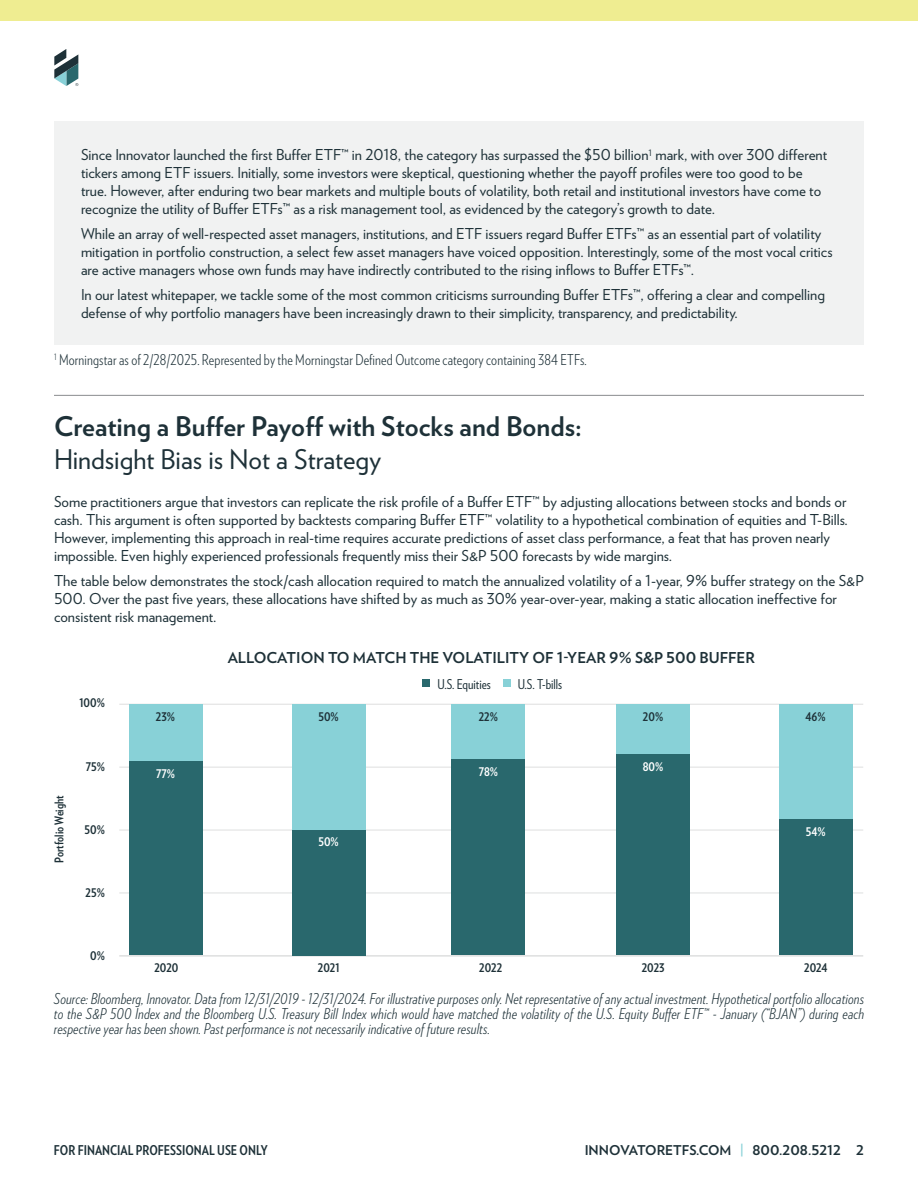
<style>
.page{position:relative;width:918px;height:1188px;background:#fff}
.page>*{position:absolute;margin:0;border:0;box-sizing:border-box;transform-origin:0 0}
.t1{font:700 27px "Verlag";color:#1e3138}
.t2{font:27px "Verlag";color:#1e3138}
.t3{font:15px/18px "Verlag";color:#1e3138}
.t4{font:italic 300 15px/15px "Verlag Condensed";letter-spacing:.01em;color:#1e3138;text-align:justify}
.t5{font:300 15px "Verlag Condensed";letter-spacing:.01em;color:#1e3138}
.t6{font:700 15px "Verlag";color:#1e3138}
.t7{font:700 13.5px "Verlag Condensed";color:#1e3138}
.t8{font:700 13.5px "Verlag";color:#1e3138}
.t9{font:13.5px "Verlag Condensed";color:#1e3138}
.t10{font:700 12px "Verlag Condensed";color:#1e3138}
.t11{font:700 12px "Verlag Condensed";color:#fff}
.s1{color:#88d1d7}
</style>
<div class="page">
<svg style="left:54px;top:49px;width:24px;height:37px"></svg>
<div style="left:0;top:0;width:918px;height:20px;background:#efed91"></div>
<hr style="left:54px;top:395px;width:810px;height:1px;background:#8a8c8e">
<div style="left:54px;top:122px;width:810px;height:223px;background:#f1f2f2"></div>
<div style="left:423px;top:680px;width:7px;height:7px;background:#29686d"></div>
<div style="left:503px;top:680px;width:7px;height:7px;background:#88d1d7"></div>
<hr style="left:119px;top:704px;width:744px;height:1px;background:#dedfdf">
<hr style="left:119px;top:767px;width:744px;height:1px;background:#dedfdf">
<hr style="left:119px;top:893px;width:744px;height:1px;background:#dedfdf">
<hr style="left:119px;top:830px;width:744px;height:1px;background:#dedfdf">
<hr style="left:119px;top:955px;width:744px;height:2px;background:#dedfdf">
<div style="left:129px;top:704px;width:73px;height:65px;background:#88d1d7"></div>
<div style="left:292px;top:704px;width:74px;height:126px;background:#88d1d7"></div>
<div style="left:451px;top:704px;width:74px;height:126px;background:#88d1d7"></div>
<div style="left:616px;top:704px;width:74px;height:126px;background:#88d1d7"></div>
<div style="left:779px;top:704px;width:74px;height:126px;background:#88d1d7"></div>
<div style="left:129px;top:762px;width:73px;height:193px;background:#29686d"></div>
<div style="left:292px;top:830px;width:74px;height:125px;background:#29686d"></div>
<div style="left:451px;top:759px;width:74px;height:196px;background:#29686d"></div>
<div style="left:616px;top:754px;width:74px;height:201px;background:#29686d"></div>
<div style="left:779px;top:820px;width:74px;height:135px;background:#29686d"></div>
<p class="t3" style="left:81px;top:145px;width:748px">Since Innovator launched the first Buffer ETF™ in 2018, the category has surpassed the $50 billion<sup>1</sup> mark, with over 300 different tickers among ETF issuers. Initially, some investors were skeptical, questioning whether the payoff profiles were too good to be true. However, after enduring two bear markets and multiple bouts of volatility, both retail and institutional investors have come to recognize the utility of Buffer ETFs™ as a risk management tool, as evidenced by the category’s growth to date.</p>
<p class="t3" style="left:81px;top:224px;width:753px">While an array of well-respected asset managers, institutions, and ETF issuers regard Buffer ETFs™ as an essential part of volatility mitigation in portfolio construction, a select few asset managers have voiced opposition. Interestingly, some of the most vocal critics are active managers whose own funds may have indirectly contributed to the rising inflows to Buffer ETFs™.</p>
<p class="t3" style="left:81px;top:285px;width:746px">In our latest whitepaper, we tackle some of the most common criticisms surrounding Buffer ETFs™, offering a clear and compelling defense of why portfolio managers have been increasingly drawn to their simplicity, transparency, and predictability.</p>
<p class="t5" style="left:54px;top:350px;width:534px"><sup>1</sup> Morningstar as of 2/28/2025. Represented by the Morningstar Defined Outcome category containing 384 ETFs.</p>
<h1 class="t1" style="left:54px;top:405px;width:529px">Creating a Buffer Payoff with Stocks and Bonds:</h1>
<h1 class="t2" style="left:54px;top:439px;width:329px">Hindsight Bias is Not a Strategy</h1>
<p class="t3" style="left:54px;top:492px;width:795px">Some practitioners argue that investors can replicate the risk profile of a Buffer ETF™ by adjusting allocations between stocks and bonds or cash. This argument is often supported by backtests comparing Buffer ETF™ volatility to a hypothetical combination of equities and T-Bills.<br>However, implementing this approach in real-time requires accurate predictions of asset class performance, a feat that has proven nearly impossible. Even highly experienced professionals frequently miss their S&amp;P 500 forecasts by wide margins.</p>
<p class="t3" style="left:54px;top:570px;width:811px">The table below demonstrates the stock/cash allocation required to match the annualized volatility of a 1-year, 9% buffer strategy on the S&amp;P<br>500. Over the past five years, these allocations have shifted by as much as 30% year-over-year, making a static allocation ineffective for consistent risk management.</p>
<p class="t6" style="left:228px;top:646px;width:529px">ALLOCATION TO MATCH THE VOLATILITY OF 1-YEAR 9% S&amp;P 500 BUFFER</p>
<p class="t10" style="left:79px;top:694px;width:27px">100%</p>
<p class="t10" style="left:50px;top:863px;width:69px;rotate:-90deg">Portfolio Weight</p>
<p class="t10" style="left:86px;top:757px;width:21px">75%</p>
<p class="t10" style="left:85px;top:821px;width:22px">50%</p>
<p class="t10" style="left:86px;top:884px;width:21px">25%</p>
<p class="t10" style="left:90px;top:947px;width:16px">0%</p>
<p class="t9" style="left:437px;top:674px;width:55px">U.S. Equities</p>
<p class="t9" style="left:518px;top:674px;width:46px">U.S. T-bills</p>
<p class="t10" style="left:156px;top:707px;width:21px">23%</p>
<p class="t10" style="left:318px;top:707px;width:22px">50%</p>
<p class="t10" style="left:479px;top:707px;width:21px">22%</p>
<p class="t10" style="left:643px;top:707px;width:22px">20%</p>
<p class="t10" style="left:806px;top:707px;width:22px">46%</p>
<p class="t11" style="left:156px;top:765px;width:20px">77%</p>
<p class="t11" style="left:318px;top:833px;width:22px">50%</p>
<p class="t11" style="left:479px;top:762px;width:21px">78%</p>
<p class="t11" style="left:643px;top:758px;width:22px">80%</p>
<p class="t11" style="left:806px;top:823px;width:21px">54%</p>
<p class="t10" style="left:154px;top:959px;width:26px">2020</p>
<p class="t10" style="left:318px;top:959px;width:23px">2021</p>
<p class="t10" style="left:479px;top:959px;width:24px">2022</p>
<p class="t10" style="left:642px;top:959px;width:24px">2023</p>
<p class="t10" style="left:804px;top:959px;width:25px">2024</p>
<p class="t4" style="left:54px;top:990px;width:812px">Source: Bloomberg, Innovator. Data from 12/31/2019 - 12/31/2024. For illustrative purposes only. Net representative of any actual investment. Hypothetical portfolio allocations to the S&amp;P 500 Index and the Bloomberg U.S. Treasury Bill Index which would have matched the volatility of the U.S. Equity Buffer ETF™ - January (“BJAN”) during each respective year has been shown. Past performance is not necessarily indicative of future results.</p>
<p class="t7" style="left:54px;top:1140px;width:215px">FOR FINANCIAL PROFESSIONAL USE ONLY</p>
<p class="t8" style="left:585px;top:1140px;width:281px">INNOVATORETFS.COM <span class="s1">|</span> 800.208.5212 2</p>
</div>
